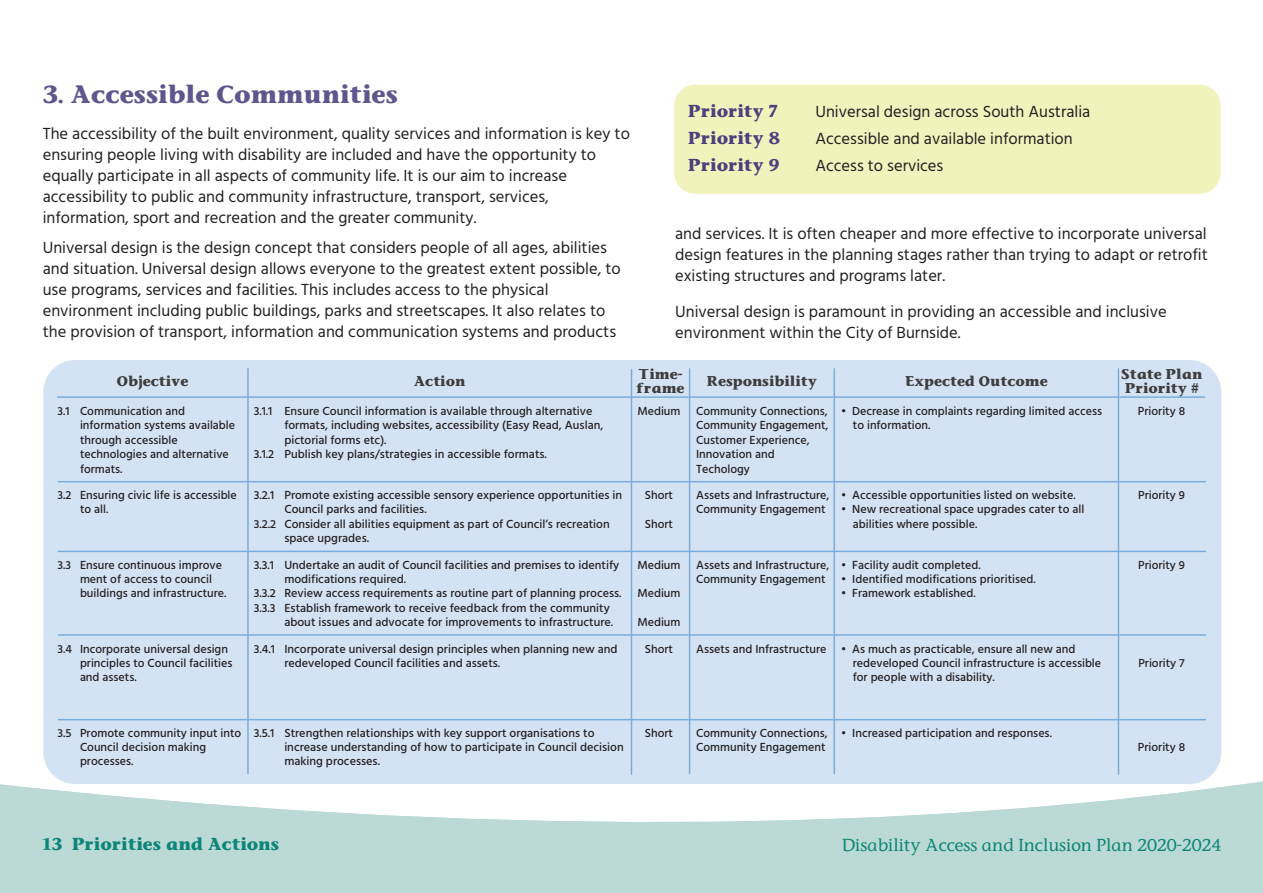
<style>
.page{position:relative;width:1263px;height:893px;background:#fff}
.page>*{position:absolute;margin:0;border:0;box-sizing:border-box;transform-origin:0 0}
.t1{font:700 24px "Stone Inf";color:#60558d}
.t2{font:16.5px/21px "Hind";color:#231f20}
.t3{font:500 16.5px "Stone Inf";color:#0d8578}
.t4{font:700 16.5px "Stone Inf";color:#4c407d}
.t5{font:700 16.5px "Stone Inf";color:#0d8578}
.t6{font:700 13.5px/13.5px "Stone Inf";color:#3e3e3f}
.t7{font:500 12px/14.4px "Hind";color:#231f20}
</style>
<div class="page">
<div style="left:43px;top:360px;width:1178px;height:424px;background:#d4e3f4;border-radius:32px"></div>
<hr style="left:58px;top:481px;width:1147px;height:1px;background:#7baddc">
<hr style="left:58px;top:634px;width:1147px;height:2px;background:#7baddc">
<hr style="left:58px;top:719px;width:1147px;height:1px;background:#7baddc">
<hr style="left:58px;top:551px;width:1147px;height:1px;background:#7baddc">
<hr style="left:247px;top:369px;width:2px;height:405px;background:#7baddc">
<hr style="left:631px;top:369px;width:1px;height:405px;background:#7baddc">
<hr style="left:689px;top:369px;width:1px;height:405px;background:#7baddc">
<hr style="left:833px;top:369px;width:2px;height:405px;background:#7baddc">
<hr style="left:1118px;top:369px;width:1px;height:405px;background:#7baddc">
<hr style="left:57px;top:396px;width:1148px;height:2px;background:#7baddc">
<div style="left:674px;top:85px;width:546px;height:109px;background:#f1f3bd;border-radius:21px"></div>
<svg style="left:0;top:779px;width:1263px;height:114px;fill:#bbdad5"></svg>
<h1 class="t1" style="left:43px;top:79px;width:357px">3. Accessible Communities</h1>
<p class="t2" style="left:43px;top:124px;width:589px">The accessibility of the built environment, quality services and information is key to ensuring people living with disability are included and have the opportunity to equally participate in all aspects of community life. It is our aim to increase accessibility to public and community infrastructure, transport, services, information, sport and recreation and the greater community.</p>
<p class="t2" style="left:43px;top:238px;width:580px">Universal design is the design concept that considers people of all ages, abilities and situation. Universal design allows everyone to the greatest extent possible, to use programs, services and facilities. This includes access to the physical environment including public buildings, parks and streetscapes. It also relates to the provision of transport, information and communication systems and products</p>
<h2 class="t4" style="left:688px;top:100px;width:91px">Priority 7</h2>
<h2 class="t2" style="left:815px;top:101px;width:276px">Universal design across South Australia</h2>
<h2 class="t4" style="left:688px;top:127px;width:93px">Priority 8</h2>
<h2 class="t2" style="left:815px;top:128px;width:259px">Accessible and available information</h2>
<h2 class="t4" style="left:688px;top:154px;width:93px">Priority 9</h2>
<h2 class="t2" style="left:815px;top:155px;width:130px">Access to services</h2>
<h2 class="t2" style="left:675px;top:224px;width:534px;text-align:justify">and services. It is often cheaper and more effective to incorporate universal design features in the planning stages rather than trying to adapt or retrofit existing structures and programs later.</h2>
<h2 class="t2" style="left:675px;top:302px;width:493px">Universal design is paramount in providing an accessible and inclusive environment within the City of Burnside.</h2>
<p class="t7" style="left:57px;top:404px;width:14px">3.1</p>
<p class="t7" style="left:57px;top:488px;width:15px">3.2</p>
<p class="t6" style="left:117px;top:375px;width:73px">Objective</p>
<p class="t7" style="left:80px;top:404px;width:157px">Communication and information systems available through accessible technologies and alternative formats.</p>
<p class="t7" style="left:80px;top:488px;width:158px">Ensuring civic life is accessible to all.</p>
<p class="t7" style="left:57px;top:558px;width:15px">3.3</p>
<p class="t7" style="left:80px;top:558px;width:148px">Ensure continuous improve ment of access to council buildings and infrastructure.</p>
<p class="t7" style="left:57px;top:642px;width:16px">3.4</p>
<p class="t7" style="left:80px;top:642px;width:154px">Incorporate universal design principles to Council facilities and assets.</p>
<p class="t7" style="left:254px;top:404px;width:20px">3.1.1</p>
<p class="t7" style="left:254px;top:448px;width:22px">3.1.2</p>
<p class="t7" style="left:254px;top:488px;width:22px">3.2.1</p>
<p class="t7" style="left:254px;top:517px;width:24px">3.2.2</p>
<p class="t7" style="left:254px;top:558px;width:22px">3.3.1</p>
<p class="t7" style="left:254px;top:587px;width:24px">3.3.2<br>3.3.3</p>
<p class="t7" style="left:254px;top:642px;width:23px">3.4.1</p>
<p class="t6" style="left:414px;top:375px;width:53px">Action</p>
<p class="t7" style="left:284px;top:404px;width:320px">Ensure Council information is available through alternative formats, including websites, accessibility (Easy Read, Auslan, pictorial forms etc).<br>Publish key plans/strategies in accessible formats.</p>
<p class="t7" style="left:284px;top:488px;width:339px">Promote existing accessible sensory experience opportunities in Council parks and facilities.<br>Consider all abilities equipment as part of Council’s recreation space upgrades.</p>
<p class="t7" style="left:284px;top:558px;width:339px">Undertake an audit of Council facilities and premises to identify modifications required.<br>Review access requirements as routine part of planning process.<br>Establish framework to receive feedback from the community about issues and advocate for improvements to infrastructure.</p>
<p class="t7" style="left:284px;top:642px;width:335px">Incorporate universal design principles when planning new and redeveloped Council facilities and assets.</p>
<p class="t6" style="left:637px;top:367px;width:49px">Time&shy;frame</p>
<p class="t6" style="left:1122px;top:367px;width:82px">State Plan<br>Priority #</p>
<p class="t7" style="left:696px;top:404px;width:134px">Community Connections,<br>Community Engagement,<br>Customer Experience,<br>Innovation and<br>Techology</p>
<p class="t7" style="left:696px;top:488px;width:135px">Assets and Infrastructure,<br>Community Engagement</p>
<p class="t6" style="left:707px;top:375px;width:112px">Responsibility</p>
<p class="t6" style="left:905px;top:375px;width:144px">Expected Outcome</p>
<p class="t7" style="left:637px;top:404px;width:45px">Medium</p>
<p class="t7" style="left:853px;top:404px;width:251px;text-indent:-12px">• Decrease in complaints regarding limited access to information.</p>
<p class="t7" style="left:1138px;top:404px;width:49px">Priority 8</p>
<p class="t7" style="left:841px;top:488px;width:236px">• Accessible opportunities listed on website.</p>
<p class="t7" style="left:853px;top:503px;width:233px;text-indent:-12px">• New recreational space upgrades cater to all abilities where possible.</p>
<p class="t7" style="left:841px;top:558px;width:141px">• Facility audit completed.</p>
<p class="t7" style="left:841px;top:572px;width:196px">• Identified modifications prioritised.</p>
<p class="t7" style="left:841px;top:587px;width:136px">• Framework established.</p>
<p class="t7" style="left:1138px;top:488px;width:49px">Priority 9</p>
<p class="t7" style="left:645px;top:488px;width:30px">Short</p>
<p class="t7" style="left:645px;top:517px;width:30px">Short</p>
<p class="t7" style="left:637px;top:558px;width:45px">Medium</p>
<p class="t7" style="left:637px;top:587px;width:45px">Medium</p>
<p class="t7" style="left:637px;top:616px;width:45px">Medium</p>
<p class="t7" style="left:645px;top:642px;width:30px">Short</p>
<p class="t7" style="left:1138px;top:558px;width:49px">Priority 9</p>
<p class="t7" style="left:696px;top:558px;width:135px">Assets and Infrastructure,<br>Community Engagement</p>
<p class="t7" style="left:853px;top:642px;width:250px;text-indent:-12px">• As much as practicable, ensure all new and redeveloped Council infrastructure is accessible for people with a disability.</p>
<p class="t7" style="left:696px;top:642px;width:132px">Assets and Infrastructure</p>
<p class="t7" style="left:1138px;top:656px;width:48px">Priority 7</p>
<p class="t7" style="left:57px;top:726px;width:16px">3.5</p>
<p class="t7" style="left:80px;top:726px;width:163px">Promote community input into<br>Council decision making processes.</p>
<p class="t7" style="left:254px;top:726px;width:22px">3.5.1</p>
<p class="t7" style="left:284px;top:726px;width:341px">Strengthen relationships with key support organisations to increase understanding of how to participate in Council decision making processes.</p>
<p class="t7" style="left:645px;top:726px;width:30px">Short</p>
<p class="t7" style="left:696px;top:726px;width:133px">Community Connections,<br>Community Engagement</p>
<p class="t7" style="left:841px;top:726px;width:212px">• Increased participation and responses.</p>
<p class="t7" style="left:1138px;top:740px;width:49px">Priority 8</p>
<h2 class="t5" style="left:43px;top:834px;width:238px">13 Priorities and Actions</h2>
<h2 class="t3" style="left:842px;top:834px;width:381px">Disability Access and Inclusion Plan 2020-2024</h2>
</div>
